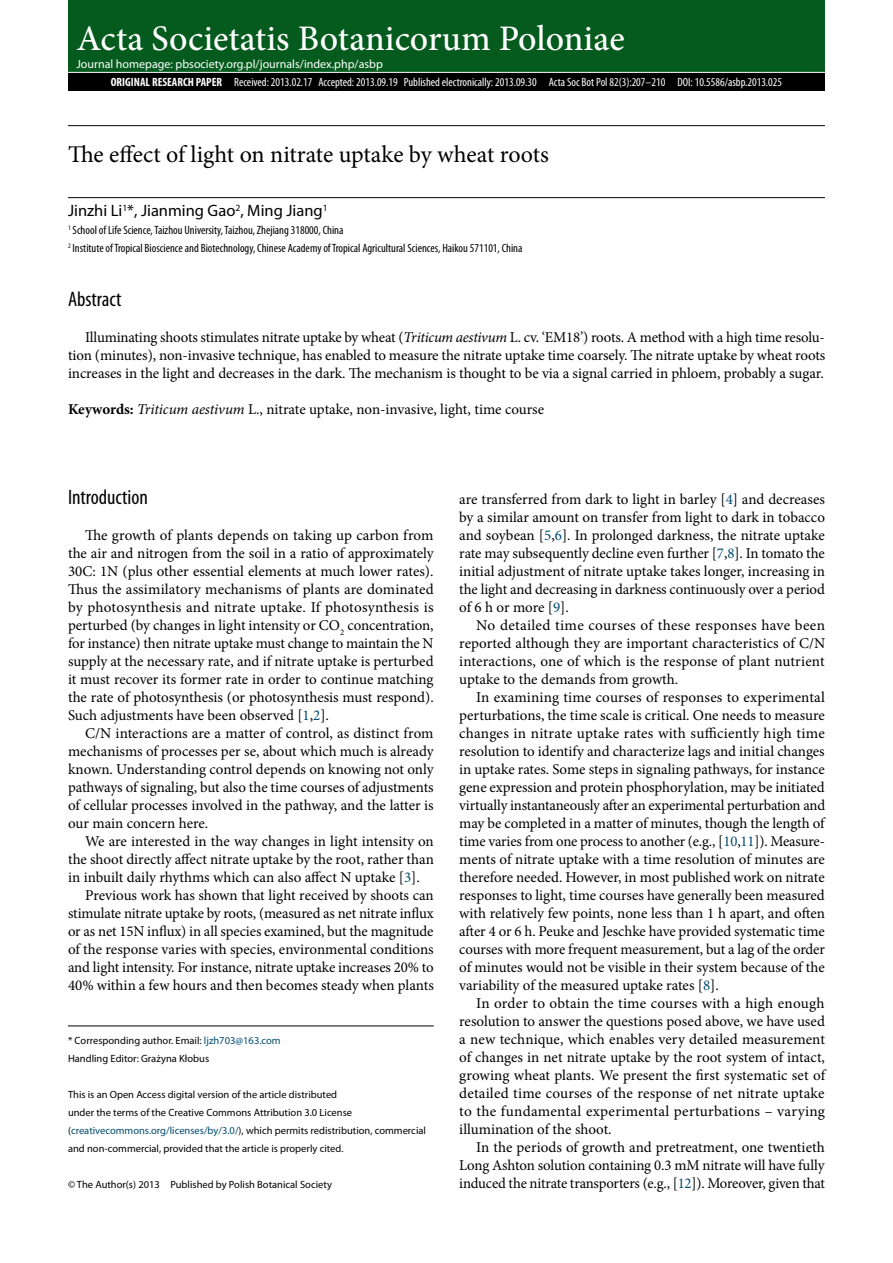
<style>
.page{position:relative;width:893px;height:1263px;background:#fff}
.page>*{position:absolute;margin:0;border:0;box-sizing:border-box;transform-origin:0 0}
.Journal_name{font:500 36px "Minion Pro";color:#fff}
.t1{font:24px "Minion Pro";color:#000}
.Heading_1{font:condensed 21px "Myriad Pro";color:#000}
.Authors{font:16.5px "Myriad Pro";color:#000}
.Body_text{font:15px/18px "Minion Pro";letter-spacing:-.005em;color:#000;text-align:justify}
.Abstract{font:15px/18px "Minion Pro";letter-spacing:-.005em;color:#000;text-align:justify}
.Keywords{font:15px "Minion Pro";color:#000}
.Affiliations{font:condensed 12px "Myriad Pro";color:#000}
.Article_data_top{font:condensed 12px "Myriad Pro";color:#fff}
.Journal_homepage{font:12px "Myriad Pro";color:#fff}
.Article_data_bottom{font:10.5px/18px "Myriad Pro";color:#000}
.s1{font-weight:700}
.s2{font-style:italic}
.s3{color:#004b6f}
</style>
<div class="page">
<div style="left:68px;top:54px;width:757px;height:18px;background:#055b1d"></div>
<div style="left:68px;top:72px;width:757px;height:18px;background:#000"></div>
<hr style="left:68px;top:72px;width:757px;height:1px;background:#fff">
<hr style="left:68px;top:125px;width:757px;height:1px;background:#000">
<hr style="left:68px;top:197px;width:757px;height:1px;background:#000">
<hr style="left:68px;top:1026px;width:366px;height:1px;background:#000">
<div style="left:68px;top:0;width:757px;height:54px;background:#055b1d"></div>
<p class="Journal_name" style="left:77px;top:14px;width:550px">Acta Societatis Botanicorum Poloniae</p>
<p class="Journal_homepage" style="left:77px;top:56px;width:308px">Journal homepage: pbsociety.org.pl/journals/index.php/asbp</p>
<p class="Article_data_top" style="left:111px;top:74px;width:673px"><span class="s1">ORIGINAL RESEARCH PAPER</span> Received: 2013.02.17 Accepted: 2013.09.19 Published electronically: 2013.09.30 Acta Soc Bot Pol 82(3):207–210 DOI: 10.5586/asbp.2013.025</p>
<p class="t1" style="left:68px;top:138px;width:482px">The effect of light on nitrate uptake by wheat roots</p>
<p class="Authors" style="left:68px;top:200px;width:261px">Jinzhi Li<sup>1</sup>*, Jianming Gao<sup>2</sup>, Ming Jiang<sup>1</sup></p>
<p class="Affiliations" style="left:68px;top:223px;width:277px"><sup>1</sup> School of Life Science, Taizhou University, Taizhou, Zhejiang 318000, China</p>
<p class="Affiliations" style="left:68px;top:241px;width:456px"><sup>2</sup> Institute of Tropical Bioscience and Biotechnology, Chinese Academy of Tropical Agricultural Sciences, Haikou 571101, China</p>
<p class="Heading_1" style="left:68px;top:286px;width:55px">Abstract</p>
<p class="Abstract" style="left:68px;top:328px;width:759px;text-indent:17px">Illuminating shoots stimulates nitrate uptake by wheat (<span class="s2">Triticum aestivum</span> L. cv. ‘EM18’) roots. A method with a high time resolu&shy;tion (minutes), non-invasive technique, has enabled to measure the nitrate uptake time coarsely. The nitrate uptake by wheat roots increases in the light and decreases in the dark. The mechanism is thought to be via a signal carried in phloem, probably a sugar.</p>
<p class="Keywords" style="left:68px;top:399px;width:478px"><span class="s1">Keywords:</span> <span class="s2">Triticum aestivum</span> L., nitrate uptake, non-invasive, light, time course</p>
<p class="Heading_1" style="left:68px;top:484px;width:82px">Introduction</p>
<p class="Body_text" style="left:68px;top:526px;width:367px;text-indent:17px">The growth of plants depends on taking up carbon from the air and nitrogen from the soil in a ratio of approximately 30C: 1N (plus other essential elements at much lower rates).<br>Thus the assimilatory mechanisms of plants are dominated by photosynthesis and nitrate uptake. If photosynthesis is perturbed (by changes in light intensity or CO<sub>2</sub> concentration, for instance) then nitrate uptake must change to maintain the N supply at the necessary rate, and if nitrate uptake is perturbed it must recover its former rate in order to continue matching the rate of photosynthesis (or photosynthesis must respond).<br>Such adjustments have been observed [<span class="s3">1</span>,<span class="s3">2</span>].</p>
<p class="Body_text" style="left:68px;top:724px;width:367px;text-indent:17px">C/N interactions are a matter of control, as distinct from mechanisms of processes per se, about which much is already known. Understanding control depends on knowing not only pathways of signaling, but also the time courses of adjustments of cellular processes involved in the pathway, and the latter is our main concern here.</p>
<p class="Body_text" style="left:68px;top:832px;width:367px;text-indent:17px">We are interested in the way changes in light intensity on the shoot directly affect nitrate uptake by the root, rather than in inbuilt daily rhythms which can also affect N uptake [<span class="s3">3</span>].</p>
<p class="Body_text" style="left:68px;top:886px;width:367px;text-indent:17px">Previous work has shown that light received by shoots can stimulate nitrate uptake by roots, (measured as net nitrate influx or as net 15N influx) in all species examined, but the magnitude of the response varies with species, environmental conditions and light intensity. For instance, nitrate uptake increases 20% to 40% within a few hours and then becomes steady when plants</p>
<p class="Article_data_bottom" style="left:68px;top:1031px;width:214px">* Corresponding author. Email: <span class="s3">ljzh703@163.com<br></span>Handling Editor: Grażyna Kłobus</p>
<p class="Article_data_bottom" style="left:68px;top:1085px;width:359px">This is an Open Access digital version of the article distributed<br>under the terms of the Creative Commons Attribution 3.0 License (<span class="s3">creativecommons.org/licenses/by/3.0/</span>), which permits redistribution, commercial and non-commercial, provided that the article is properly cited.</p>
<p class="Article_data_bottom" style="left:68px;top:1175px;width:265px">© The Author(s) 2013 Published by Polish Botanical Society</p>
<p class="Body_text" style="left:459px;top:490px;width:367px">are transferred from dark to light in barley [<span class="s3">4</span>] and decreases by a similar amount on transfer from light to dark in tobacco and soybean [<span class="s3">5</span>,<span class="s3">6</span>]. In prolonged darkness, the nitrate uptake rate may subsequently decline even further [<span class="s3">7</span>,<span class="s3">8</span>]. In tomato the initial adjustment of nitrate uptake takes longer, increasing in the light and decreasing in darkness continuously over a period of 6 h or more [<span class="s3">9</span>].</p>
<p class="Body_text" style="left:459px;top:616px;width:367px;text-indent:17px">No detailed time courses of these responses have been reported although they are important characteristics of C/N interactions, one of which is the response of plant nutrient uptake to the demands from growth.</p>
<p class="Body_text" style="left:459px;top:688px;width:367px;text-indent:17px">In examining time courses of responses to experimental perturbations, the time scale is critical. One needs to measure changes in nitrate uptake rates with sufficiently high time resolution to identify and characterize lags and initial changes in uptake rates. Some steps in signaling pathways, for instance gene expression and protein phosphorylation, may be initiated virtually instantaneously after an experimental perturbation and may be completed in a matter of minutes, though the length of time varies from one process to another (e.g., [<span class="s3">10</span>,<span class="s3">11</span>]). Measure&shy;ments of nitrate uptake with a time resolution of minutes are therefore needed. However, in most published work on nitrate responses to light, time courses have generally been measured with relatively few points, none less than 1 h apart, and often after 4 or 6 h. Peuke and Jeschke have provided systematic time courses with more frequent measurement, but a lag of the order of minutes would not be visible in their system because of the variability of the measured uptake rates [<span class="s3">8</span>].</p>
<p class="Body_text" style="left:459px;top:994px;width:367px;text-indent:17px">In order to obtain the time courses with a high enough resolution to answer the questions posed above, we have used a new technique, which enables very detailed measurement of changes in net nitrate uptake by the root system of intact, growing wheat plants. We present the first systematic set of detailed time courses of the response of net nitrate uptake to the fundamental experimental perturbations – varying illumination of the shoot.</p>
<p class="Body_text" style="left:459px;top:1138px;width:367px;text-indent:17px">In the periods of growth and pretreatment, one twentieth Long Ashton solution containing 0.3 mM nitrate will have fully induced the nitrate transporters (e.g., [<span class="s3">12</span>]). Moreover, given that</p>
</div>
